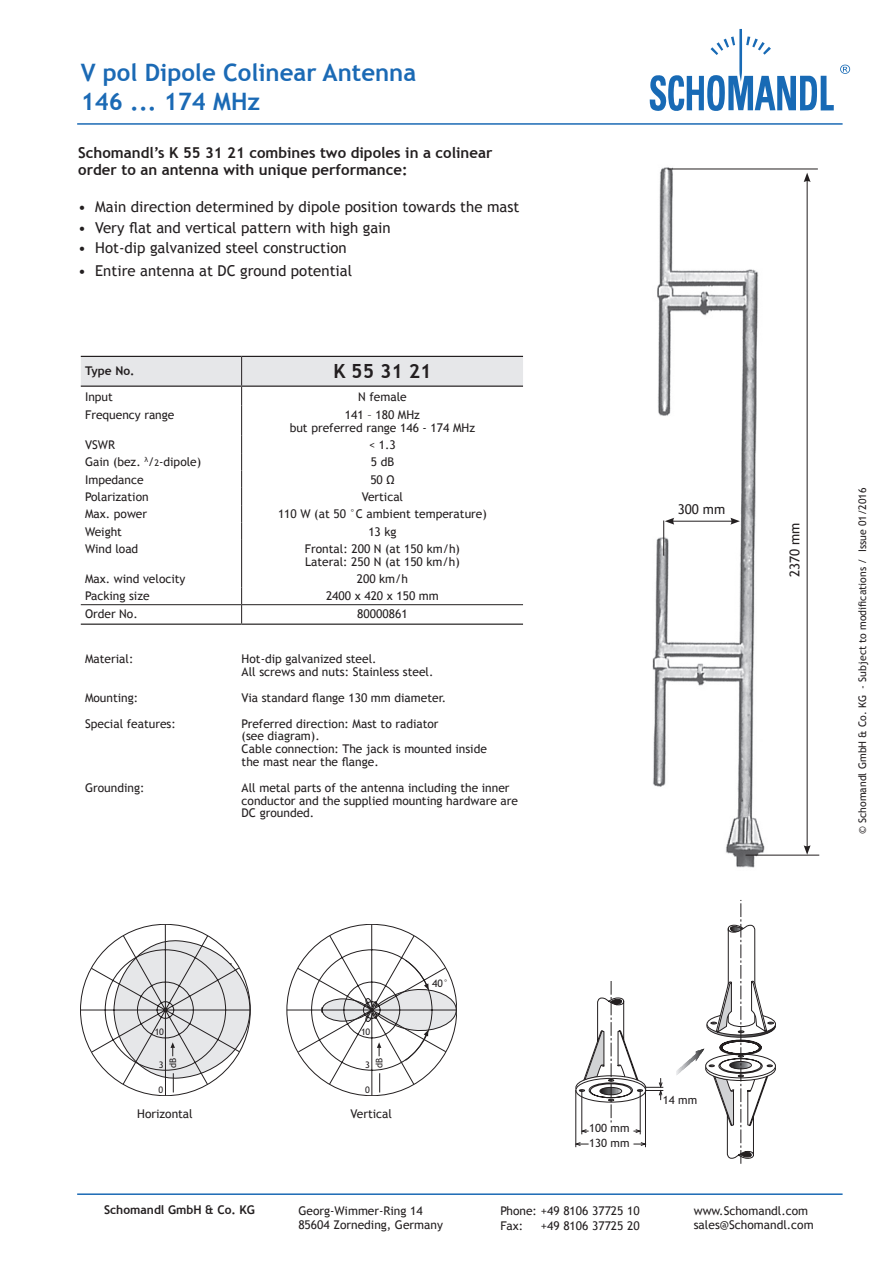
<style>
.page{position:relative;width:893px;height:1263px;background:#fff}
.page>*{position:absolute;margin:0;border:0;box-sizing:border-box;transform-origin:0 0}
.t1{font:700 24px/28.7px "Trebuchet MS";color:#1b6ab5}
.t2{font:700 19.5px "Trebuchet MS";color:#231f20}
.t3{font:15px "Trebuchet MS";color:#231f20}
.t4{font:700 15px/16.5px "Trebuchet MS";color:#231f20}
.t5{font:13.5px "Trebuchet MS";color:#231f20}
.t6{font:12px/12.8px "Trebuchet MS";color:#231f20}
.t7{font:700 12px "Trebuchet MS";color:#231f20}
.t8{font:11.4px/14.2px "Trebuchet MS";color:#231f20}
.t9{font:10.5px "Trebuchet MS";color:#231f20}
.t10{font:10.35px "Trebuchet MS";color:#231f20}
.t11{font:9px "Trebuchet MS";letter-spacing:-.03em;color:#231f20}
.s1{font-size:9px}
</style>
<div class="page">
<svg style="left:650px;top:29px;width:184px;height:82px"></svg>
<svg style="left:840px;top:65px;width:10px;height:9px"></svg>
<hr style="left:77px;top:1193px;width:766px;height:2px;background:#1b6ab5">
<hr style="left:77px;top:123px;width:766px;height:2px;background:#1b6ab5">
<svg style="left:81px;top:357px;width:442px;height:49px"></svg>
<hr style="left:241px;top:406px;width:1px;height:30px;background:#231f20">
<svg style="left:241px;top:436px;width:1px;height:104px"></svg>
<hr style="left:241px;top:540px;width:1px;height:30px;background:#231f20">
<svg style="left:241px;top:570px;width:1px;height:53px"></svg>
<hr style="left:81px;top:623px;width:161px;height:2px;background:#231f20">
<hr style="left:242px;top:623px;width:281px;height:2px;background:#231f20">
<hr style="left:81px;top:356px;width:161px;height:1px;background:#231f20">
<hr style="left:242px;top:356px;width:281px;height:1px;background:#231f20">
<hr style="left:81px;top:386px;width:161px;height:1px;background:#231f20">
<hr style="left:242px;top:386px;width:281px;height:1px;background:#231f20">
<hr style="left:81px;top:604px;width:161px;height:1px;background:#231f20">
<hr style="left:242px;top:604px;width:281px;height:1px;background:#231f20">
<img style="left:652px;top:167px;width:168px;height:701px">
<hr style="left:645px;top:1090px;width:1px;height:57px;background:#231f20">
<hr style="left:640px;top:1090px;width:1px;height:44px;background:#231f20">
<hr style="left:582px;top:1090px;width:1px;height:44px;background:#231f20">
<hr style="left:576px;top:1090px;width:1px;height:57px;background:#231f20">
<svg style="left:575px;top:1142px;width:70px;height:4px"></svg>
<svg style="left:575px;top:981px;width:88px;height:152px"></svg>
<div style="left:589px;top:1123px;width:44px;height:14px;background:#fff"></div>
<div style="left:589px;top:1137px;width:44px;height:14px;background:#fff"></div>
<svg style="left:676px;top:900px;width:100px;height:264px"></svg>
<svg style="left:80px;top:924px;width:170px;height:172px"></svg>
<svg style="left:287px;top:924px;width:170px;height:172px"></svg>
<hr style="left:807px;top:180px;width:1px;height:668px;background:#231f20">
<svg style="left:804px;top:173px;width:7px;height:9px"></svg>
<svg style="left:804px;top:845px;width:7px;height:10px"></svg>
<hr style="left:668px;top:169px;width:150px;height:1px;background:#231f20">
<hr style="left:746px;top:855px;width:73px;height:1px;background:#231f20">
<hr style="left:672px;top:521px;width:61px;height:1px;background:#231f20">
<svg style="left:730px;top:518px;width:10px;height:7px"></svg>
<svg style="left:665px;top:518px;width:9px;height:7px"></svg>
<hr style="left:663px;top:520px;width:1px;height:36px;background:#231f20">
<h1 class="t1" style="left:81px;top:59px;width:337px">V pol Dipole Colinear Antenna<br>146 ... 174 MHz</h1>
<p class="t4" style="left:78px;top:145px;width:416px">Schomandl’s K 55 31 21 combines two dipoles in a colinear order to an antenna with unique performance:</p>
<p class="t3" style="left:78px;top:198px;width:443px">• Main direction determined by dipole position towards the mast</p>
<p class="t3" style="left:78px;top:219px;width:314px">• Very flat and vertical pattern with high gain</p>
<p class="t3" style="left:78px;top:239px;width:270px">• Hot-dip galvanized steel construction</p>
<p class="t3" style="left:78px;top:262px;width:275px">• Entire antenna at DC ground potential</p>
<p class="t7" style="left:85px;top:363px;width:51px">Type No.</p>
<h2 class="t2" style="left:333px;top:359px;width:100px">K 55 31 21</h2>
<p class="t6" style="left:85px;top:391px;width:29px">Input</p>
<p class="t6" style="left:358px;top:391px;width:50px">N female</p>
<p class="t6" style="left:85px;top:408px;width:91px">Frequency range</p>
<p class="t6" style="left:290px;top:408px;width:187px;text-align:center">141 – 180 MHz<br>but preferred range 146 - 174 MHz</p>
<p class="t6" style="left:85px;top:438px;width:32px">VSWR</p>
<p class="t6" style="left:369px;top:438px;width:28px">&lt; 1.3</p>
<p class="t6" style="left:85px;top:456px;width:118px">Gain (bez. <sup>λ</sup>/<span class="s1">2</span>-dipole)</p>
<p class="t6" style="left:371px;top:456px;width:25px">5 dB</p>
<p class="t6" style="left:85px;top:473px;width:60px">Impedance</p>
<p class="t6" style="left:370px;top:473px;width:26px">50 Ω</p>
<p class="t6" style="left:85px;top:490px;width:65px">Polarization</p>
<p class="t6" style="left:362px;top:490px;width:43px">Vertical</p>
<p class="t6" style="left:85px;top:508px;width:64px">Max. power</p>
<p class="t6" style="left:278px;top:508px;width:210px">110 W (at 50 °C ambient temperature)</p>
<p class="t6" style="left:85px;top:525px;width:38px">Weight</p>
<p class="t6" style="left:368px;top:525px;width:30px">13 kg</p>
<p class="t6" style="left:85px;top:542px;width:55px">Wind load</p>
<p class="t6" style="left:305px;top:542px;width:157px">Frontal: 200 N (at 150 km/h)<br>Lateral: 250 N (at 150 km/h)</p>
<p class="t6" style="left:85px;top:573px;width:102px">Max. wind velocity</p>
<p class="t6" style="left:357px;top:573px;width:53px">200 km/h</p>
<p class="t6" style="left:85px;top:590px;width:66px">Packing size</p>
<p class="t6" style="left:326px;top:590px;width:114px">2400 x 420 x 150 mm</p>
<p class="t6" style="left:85px;top:607px;width:54px">Order No.</p>
<p class="t6" style="left:357px;top:607px;width:52px">80000861</p>
<p class="t6" style="left:85px;top:653px;width:50px">Material:</p>
<p class="t6" style="left:242px;top:653px;width:193px">Hot-dip galvanized steel.<br>All screws and nuts: Stainless steel.</p>
<p class="t6" style="left:85px;top:691px;width:55px">Mounting:</p>
<p class="t6" style="left:242px;top:691px;width:206px">Via standard flange 130 mm diameter.</p>
<p class="t6" style="left:85px;top:717px;width:92px">Special features:</p>
<p class="t6" style="left:242px;top:717px;width:247px">Preferred direction: Mast to radiator<br>(see diagram).<br>Cable connection: The jack is mounted inside the mast near the flange.</p>
<p class="t6" style="left:85px;top:781px;width:61px">Grounding:</p>
<p class="t6" style="left:242px;top:781px;width:278px">All metal parts of the antenna including the inner conductor and the supplied mounting hardware are<br>DC grounded.</p>
<p class="t5" style="left:678px;top:501px;width:49px">300 mm</p>
<p class="t5" style="left:787px;top:577px;width:56px;rotate:-90deg">2370 mm</p>
<p class="t9" style="left:856px;top:834px;width:348px;rotate:-90deg">© Schomandl GmbH &amp; Co. KG - Subject to modifications / Issue 01/2016</p>
<p class="t11" style="left:155px;top:1027px;width:10px">10</p>
<p class="t11" style="left:361px;top:1027px;width:10px">10</p>
<p class="t11" style="left:159px;top:1059px;width:6px">3</p>
<p class="t11" style="left:168px;top:1068px;width:12px;rotate:-90deg">dB</p>
<p class="t11" style="left:365px;top:1059px;width:6px">3</p>
<p class="t11" style="left:374px;top:1068px;width:12px;rotate:-90deg">dB</p>
<p class="t11" style="left:159px;top:1084px;width:6px">0</p>
<p class="t11" style="left:365px;top:1084px;width:6px">0</p>
<p class="t6" style="left:137px;top:1107px;width:57px">Horizontal</p>
<p class="t6" style="left:351px;top:1107px;width:43px">Vertical</p>
<p class="t10" style="left:432px;top:978px;width:18px">40°</p>
<p class="t8" style="left:589px;top:1121px;width:42px">100 mm<br>130 mm</p>
<p class="t8" style="left:663px;top:1093px;width:36px">14 mm</p>
<p class="t7" style="left:104px;top:1202px;width:152px">Schomandl GmbH &amp; Co. KG</p>
<p class="t6" style="left:694px;top:1204px;width:121px;line-height:14.2px">www.Schomandl.com sales@Schomandl.com</p>
<p class="t6" style="left:500px;top:1203px;width:141px;line-height:15px">Phone: +49 8106 37725 10<br>Fax:</p>
<p class="t6" style="left:298px;top:1203px;width:146px;line-height:14.2px">Georg-Wimmer-Ring 14<br>85604 Zorneding, Germany</p>
<p class="t6" style="left:541px;top:1219px;width:100px">+49 8106 37725 20</p>
</div>
